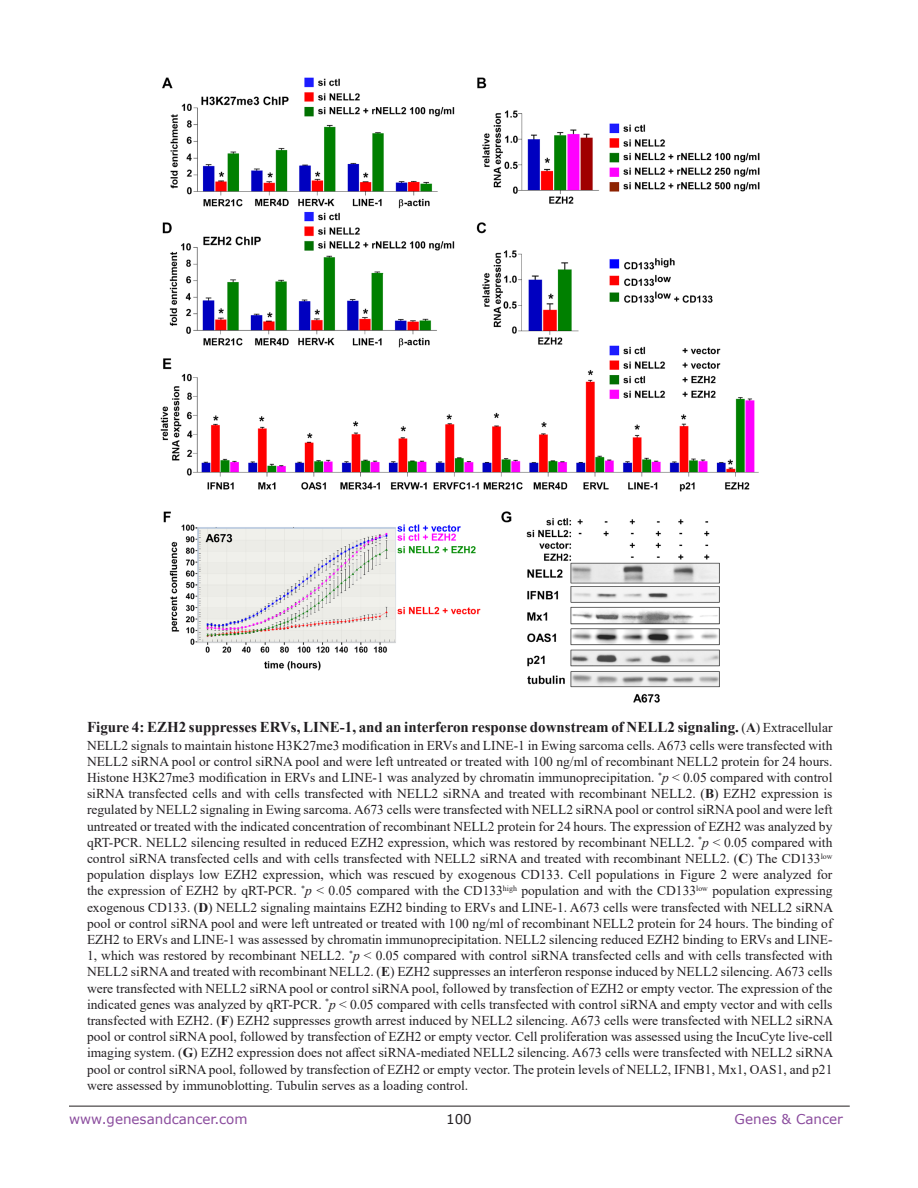
<style>
.page{position:relative;width:918px;height:1188px;background:#fff}
.page>*{position:absolute;margin:0;border:0;box-sizing:border-box;transform-origin:0 0}
.FigureText{font:700 15px "Times New Roman";color:#221f22}
.FigureText-2{font:13.5px/16.2px "Times New Roman";color:#221f22;text-align:justify}
.t1{font:13.5px "Verdana";color:#8a4b9d}
.t2{font:13.5px "Verdana";color:#221f22}
.s1{font-weight:400;font-size:13.5px}
.s2{font-size:13.5px}
.s3{font-style:italic}
.s4{font-weight:700}
</style>
<div class="page">
<hr style="left:69px;top:1106px;width:781px;height:1px;background:#231f20">
<img style="left:160px;top:77px;width:600px;height:626px">
<p class="FigureText" style="left:87px;top:716px;width:747px">Figure 4: EZH2 suppresses ERVs, LINE-1, and an interferon response downstream of NELL2 signaling. <span class="s1">(</span><span class="s2">A</span><span class="s1">) Extracellular</span></p>
<p class="FigureText-2" style="left:87px;top:737px;width:748px">NELL2 signals to maintain histone H3K27me3 modification in ERVs and LINE-1 in Ewing sarcoma cells. A673 cells were transfected with NELL2 siRNA pool or control siRNA pool and were left untreated or treated with 100 ng/ml of recombinant NELL2 protein for 24 hours.<br>Histone H3K27me3 modification in ERVs and LINE-1 was analyzed by chromatin immunoprecipitation. <sup>*</sup><span class="s3">p</span> &lt; 0.05 compared with control siRNA transfected cells and with cells transfected with NELL2 siRNA and treated with recombinant NELL2. (<span class="s4">B</span>) EZH2 expression is regulated by NELL2 signaling in Ewing sarcoma. A673 cells were transfected with NELL2 siRNA pool or control siRNA pool and were left untreated or treated with the indicated concentration of recombinant NELL2 protein for 24 hours. The expression of EZH2 was analyzed by qRT-PCR. NELL2 silencing resulted in reduced EZH2 expression, which was restored by recombinant NELL2. <sup>*</sup><span class="s3">p</span> &lt; 0.05 compared with control siRNA transfected cells and with cells transfected with NELL2 siRNA and treated with recombinant NELL2. (<span class="s4">C</span>) The CD133<sup>low </sup>population displays low EZH2 expression, which was rescued by exogenous CD133. Cell populations in Figure 2 were analyzed for the expression of EZH2 by qRT-PCR. <sup>*</sup><span class="s3">p</span> &lt; 0.05 compared with the CD133<sup>high</sup> population and with the CD133<sup>low</sup> population expressing exogenous CD133. (<span class="s4">D</span>) NELL2 signaling maintains EZH2 binding to ERVs and LINE-1. A673 cells were transfected with NELL2 siRNA pool or control siRNA pool and were left untreated or treated with 100 ng/ml of recombinant NELL2 protein for 24 hours. The binding of EZH2 to ERVs and LINE-1 was assessed by chromatin immunoprecipitation. NELL2 silencing reduced EZH2 binding to ERVs and LINE-1, which was restored by recombinant NELL2. <sup>*</sup><span class="s3">p</span> &lt; 0.05 compared with control siRNA transfected cells and with cells transfected with NELL2 siRNA and treated with recombinant NELL2. (<span class="s4">E</span>) EZH2 suppresses an interferon response induced by NELL2 silencing. A673 cells were transfected with NELL2 siRNA pool or control siRNA pool, followed by transfection of EZH2 or empty vector. The expression of the indicated genes was analyzed by qRT-PCR. <sup>*</sup><span class="s3">p</span> &lt; 0.05 compared with cells transfected with control siRNA and empty vector and with cells transfected with EZH2. (<span class="s4">F</span>) EZH2 suppresses growth arrest induced by NELL2 silencing. A673 cells were transfected with NELL2 siRNA pool or control siRNA pool, followed by transfection of EZH2 or empty vector. Cell proliferation was assessed using the IncuCyte live-cell imaging system. (<span class="s4">G</span>) EZH2 expression does not affect siRNA-mediated NELL2 silencing. A673 cells were transfected with NELL2 siRNA pool or control siRNA pool, followed by transfection of EZH2 or empty vector. The protein levels of NELL2, IFNB1, Mx1, OAS1, and p21 were assessed by immunoblotting. Tubulin serves as a loading control.</p>
<p class="t1" style="left:69px;top:1110px;width:180px">www.genesandcancer.com</p>
<p class="t2" style="left:446px;top:1110px;width:27px">100</p>
<p class="t1" style="left:735px;top:1110px;width:110px">Genes &amp; Cancer</p>
</div>
